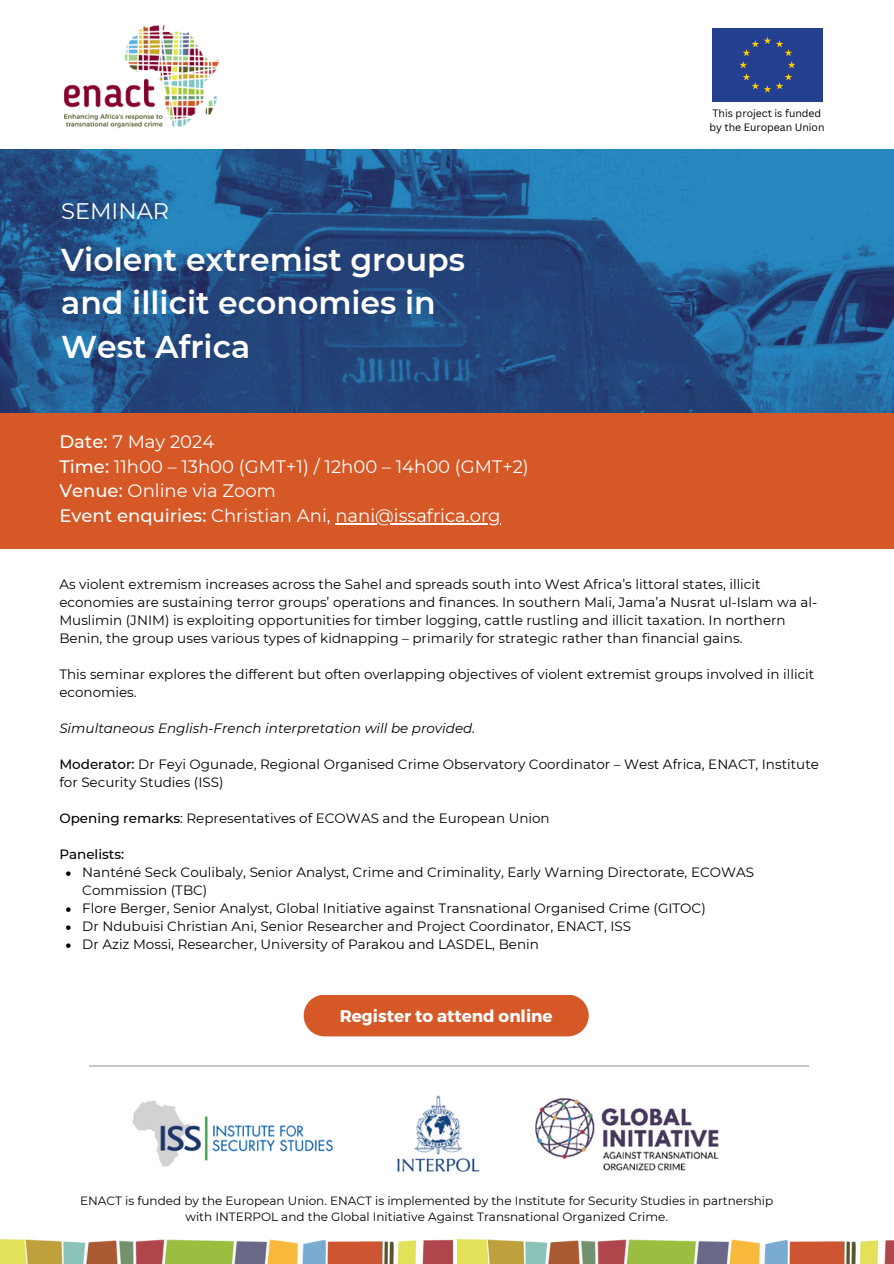
<style>
.page{position:relative;width:894px;height:1264px;background:#fff}
.page>*{position:absolute;margin:0;border:0;box-sizing:border-box;transform-origin:0 0}
.t1{font:600 31.5px/43.8px "Montserrat";color:#fff}
.t2{font:22.5px "Montserrat";color:#fff}
.t3{font:18px/24.8px "Montserrat";color:#fff}
.t4{font:700 16.8px "Montserrat";color:#fff}
.t5{font:13.5px/18px "Montserrat";color:#000}
.t6{font:italic 13.5px "Montserrat";color:#000}
.t7{font:500 13.5px "Montserrat";color:#000}
.t8{font:12px/16px "Montserrat";color:#000;text-align:center}
.t9{font:10.35px "Canva Sans";color:#000}
.s1{font-weight:500}
</style>
<div class="page">
<img style="left:0;top:150px;width:893px;height:263px">
<img style="left:64px;top:25px;width:155px;height:104px">
<div style="left:712px;top:28px;width:110px;height:73px;background:#243e90"></div>
<hr style="left:89px;top:1065px;width:719px;height:1px;background:#c7c8ca">
<img style="left:0;top:1239px;width:452px;height:24px">
<img style="left:457px;top:1239px;width:436px;height:24px">
<img style="left:132px;top:1095px;width:587px;height:77px">
<div style="left:0;top:413px;width:893px;height:135px;background:#d55826"></div>
<svg style="left:66px;top:871px;width:5px;height:4px"></svg>
<svg style="left:66px;top:907px;width:5px;height:4px"></svg>
<svg style="left:66px;top:925px;width:5px;height:4px"></svg>
<svg style="left:66px;top:943px;width:5px;height:4px"></svg>
<div style="left:303px;top:995px;width:285px;height:41px;background:#d55826"></div>
<hr style="left:335px;top:523px;width:165px;height:1px;background:#fff">
<p class="t2" style="left:61px;top:197px;width:109px">SEMINAR</p>
<p class="t1" style="left:61px;top:237px;width:405px">Violent extremist groups and illicit economies in<br>West Africa</p>
<p class="t3" style="left:59px;top:429px;width:471px"><span class="s1">Date:</span> 7 May 2024<br><span class="s1">Time:</span> 11h00 – 13h00 (GMT+1) / 12h00 – 14h00 (GMT+2)<br><span class="s1">Venue:</span> Online via Zoom<br><span class="s1">Event enquiries:</span> Christian Ani, nani@issafrica.org</p>
<p class="t9" style="left:712px;top:106px;width:110px">This project is funded</p>
<p class="t9" style="left:709px;top:120px;width:117px">by the European Union</p>
<h2 class="t5" style="left:59px;top:575px;width:759px">As violent extremism increases across the Sahel and spreads south into West Africa’s littoral states, illicit economies are sustaining terror groups’ operations and finances. In southern Mali, Jama’a Nusrat ul-Islam wa al-Muslimin (JNIM) is exploiting opportunities for timber logging, cattle rustling and illicit taxation. In northern Benin, the group uses various types of kidnapping – primarily for strategic rather than financial gains.</h2>
<p class="t5" style="left:59px;top:665px;width:756px">This seminar explores the different but often overlapping objectives of violent extremist groups involved in illicit economies.</p>
<h4 class="t6" style="left:59px;top:720px;width:417px">Simultaneous English-French interpretation will be provided.</h4>
<h6 class="t5" style="left:59px;top:755px;width:761px"><span class="s1">Moderator:</span> Dr Feyi Ogunade, Regional Organised Crime Observatory Coordinator – West Africa, ENACT, Institute for Security Studies (ISS)</h6>
<h6 class="t5" style="left:59px;top:809px;width:492px"><span class="s1">Opening remarks</span>: Representatives of ECOWAS and the European Union</h6>
<h6 class="t7" style="left:59px;top:846px;width:66px">Panelists:</h6>
<h6 class="t5" style="left:82px;top:863px;width:673px">Nanténé Seck Coulibaly, Senior Analyst, Crime and Criminality, Early Warning Directorate, ECOWAS<br>Commission (TBC)</h6>
<h6 class="t5" style="left:82px;top:899px;width:624px">Flore Berger, Senior Analyst, Global Initiative against Transnational Organised Crime (GITOC)</h6>
<h5 class="t5" style="left:82px;top:917px;width:550px">Dr Ndubuisi Christian Ani, Senior Researcher and Project Coordinator, ENACT, ISS</h5>
<p class="t5" style="left:82px;top:935px;width:458px">Dr Aziz Mossi, Researcher, University of Parakou and LASDEL, Benin</p>
<p class="t4" style="left:339px;top:1005px;width:214px">Register to attend online</p>
<p class="t8" style="left:80px;top:1193px;width:694px">ENACT is funded by the European Union. ENACT is implemented by the Institute for Security Studies in partnership with INTERPOL and the Global Initiative Against Transnational Organized Crime.</p>
</div>
